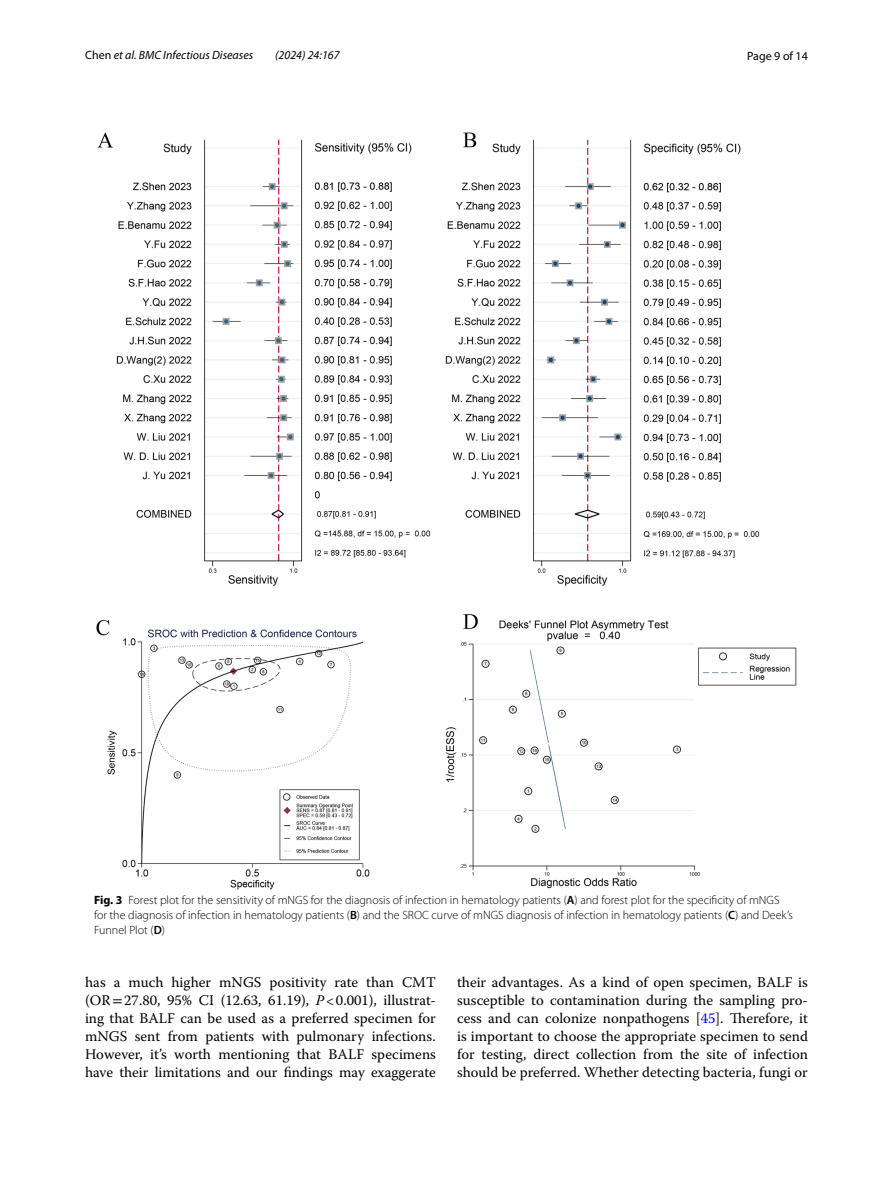
<style>
.page{position:relative;width:893px;height:1187px;background:#fff}
.page>*{position:absolute;margin:0;border:0;box-sizing:border-box;transform-origin:0 0}
.t1{font:14.7px/18px "Warnock Pro";color:#000;text-align:justify}
.t2{font:300 12px/15px "Myriad Pro";color:#000}
.t3{font:italic 12px "Myriad Pro";color:#000}
.t4{font:12px "Myriad Pro";color:#000}
.s1{font-style:normal}
.s2{font-weight:700}
.s3{font-weight:600}
.s4{font-family:"STIX"}
.s5{font-style:italic}
.s6{color:#00f}
</style>
<div class="page">
<img style="left:96px;top:133px;width:701px;height:756px">
<p class="t3" style="left:85px;top:48px;width:170px"><span class="s1">Chen</span> et al. BMC Infectious Diseases</p>
<p class="t3" style="left:275px;top:48px;width:66px">(2024) 24:167</p>
<p class="t4" style="left:747px;top:48px;width:62px">Page 9 of 14</p>
<p class="t2" style="left:94px;top:893px;width:700px"><span class="s2">Fig. 3</span> Forest plot for the sensitivity of mNGS for the diagnosis of infection in hematology patients (<span class="s3">A</span>) and forest plot for the specificity of mNGS for the diagnosis of infection in hematology patients (<span class="s3">B</span>) and the SROC curve of mNGS diagnosis of infection in hematology patients (<span class="s3">C</span>) and Deek’s<br>Funnel Plot (<span class="s3">D</span>)</p>
<p class="t1" style="left:85px;top:972px;width:352px">has a much higher mNGS positivity rate than CMT (OR<span class="s4">=</span>27.80, 95% CI (12.63, 61.19), <span class="s5">P</span>&lt;0.001), illustrat&shy;ing that BALF can be used as a preferred specimen for mNGS sent from patients with pulmonary infections.<br>However, it’s worth mentioning that BALF specimens have their limitations and our findings may exaggerate</p>
<p class="t1" style="left:457px;top:972px;width:352px">their advantages. As a kind of open specimen, BALF is susceptible to contamination during the sampling pro&shy;cess and can colonize nonpathogens [<span class="s6">45</span>]. Therefore, it is important to choose the appropriate specimen to send for testing, direct collection from the site of infection should be preferred. Whether detecting bacteria, fungi or</p>
</div>
